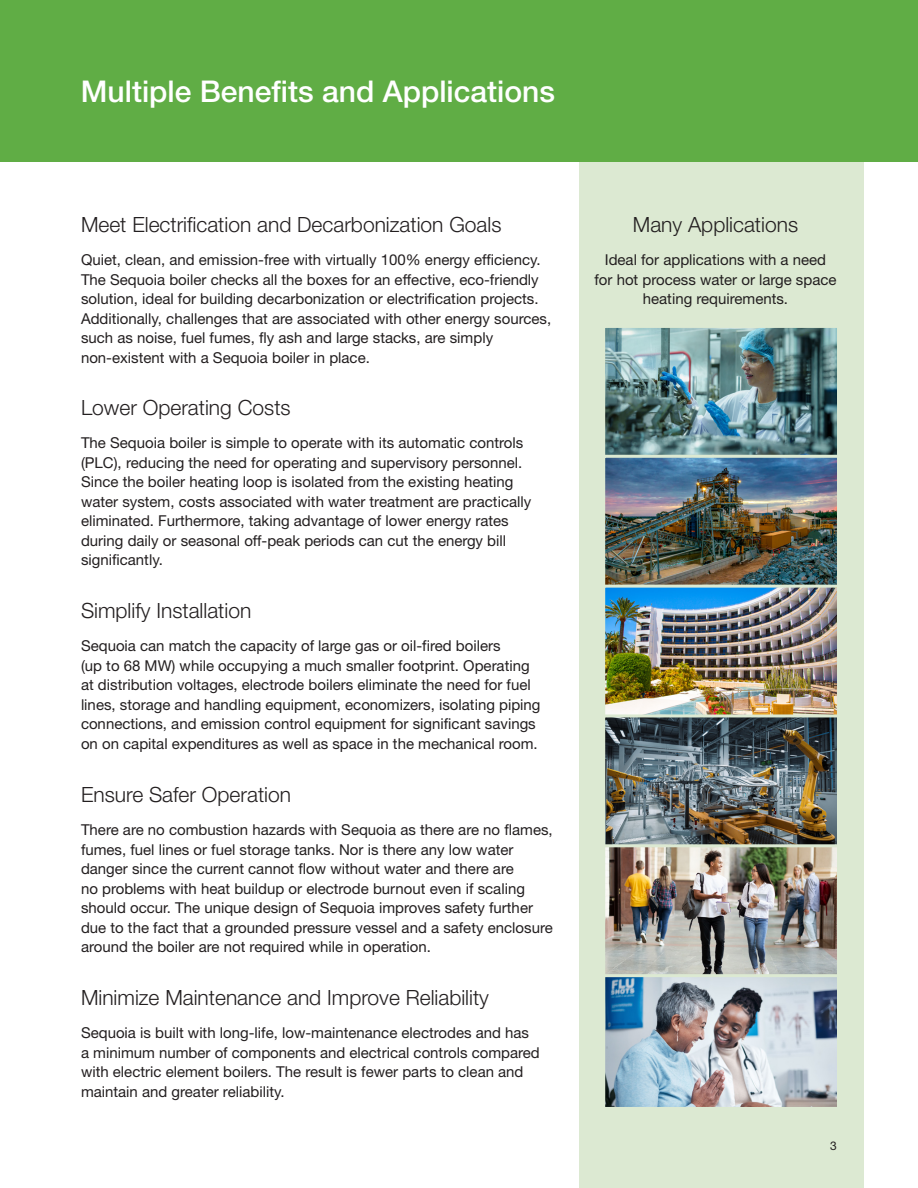
<style>
.page{position:relative;width:918px;height:1188px;background:#fff}
.page>*{position:absolute;margin:0;border:0;box-sizing:border-box;transform-origin:0 0}
.bodycopy{font:500 30px "Helvetica Neue LT Std";color:#fff}
.t1{font:300 21px "Helvetica Neue LT Std";color:#231f20}
.bodycopy-2{font:15px/19.5px "Helvetica Neue LT Std";color:#231f20}
.bodycopy-3{font:12px "Helvetica Neue LT Std";color:#231f20}
</style>
<div class="page">
<div style="left:579px;top:129px;width:284px;height:1059px;background:#dce9d2"></div>
<div style="left:0;top:0;width:918px;height:162px;background:#60ad45"></div>
<img style="left:605px;top:327px;width:232px;height:780px">
<p class="bodycopy" style="left:81px;top:73px;width:476px">Multiple Benefits and Applications</p>
<p class="t1" style="left:81px;top:212px;width:422px">Meet Electrification and Decarbonization Goals</p>
<p class="bodycopy-2" style="left:81px;top:250px;width:472px">Quiet, clean, and emission-free with virtually 100% energy efficiency.<br>The Sequoia boiler checks all the boxes for an effective, eco-friendly solution, ideal for building decarbonization or electrification projects.<br>Additionally, challenges that are associated with other energy sources, such as noise, fuel fumes, fly ash and large stacks, are simply non-existent with a Sequoia boiler in place.</p>
<p class="t1" style="left:81px;top:395px;width:211px">Lower Operating Costs</p>
<p class="bodycopy-2" style="left:81px;top:433px;width:452px">The Sequoia boiler is simple to operate with its automatic controls (PLC), reducing the need for operating and supervisory personnel.<br>Since the boiler heating loop is isolated from the existing heating water system, costs associated with water treatment are practically eliminated. Furthermore, taking advantage of lower energy rates during daily or seasonal off-peak periods can cut the energy bill significantly.</p>
<p class="t1" style="left:81px;top:598px;width:172px">Simplify Installation</p>
<p class="bodycopy-2" style="left:81px;top:636px;width:461px">Sequoia can match the capacity of large gas or oil-fired boilers<br>(up to 68 MW) while occupying a much smaller footprint. Operating at distribution voltages, electrode boilers eliminate the need for fuel lines, storage and handling equipment, economizers, isolating piping connections, and emission control equipment for significant savings on on capital expenditures as well as space in the mechanical room.</p>
<p class="t1" style="left:81px;top:782px;width:212px">Ensure Safer Operation</p>
<p class="bodycopy-2" style="left:81px;top:820px;width:473px">There are no combustion hazards with Sequoia as there are no flames, fumes, fuel lines or fuel storage tanks. Nor is there any low water danger since the current cannot flow without water and there are<br>no problems with heat buildup or electrode burnout even if scaling should occur. The unique design of Sequoia improves safety further due to the fact that a grounded pressure vessel and a safety enclosure around the boiler are not required while in operation.</p>
<p class="t1" style="left:81px;top:985px;width:410px">Minimize Maintenance and Improve Reliability</p>
<p class="bodycopy-2" style="left:81px;top:1023px;width:460px">Sequoia is built with long-life, low-maintenance electrodes and has a minimum number of components and electrical controls compared with electric element boilers. The result is fewer parts to clean and maintain and greater reliability.</p>
<p class="t1" style="left:633px;top:212px;width:167px">Many Applications</p>
<p class="bodycopy-2" style="left:594px;top:250px;width:244px;text-align:center">Ideal for applications with a need for hot process water or large space heating requirements.</p>
<p class="bodycopy-3" style="left:830px;top:1139px;width:8px">3</p>
</div>
